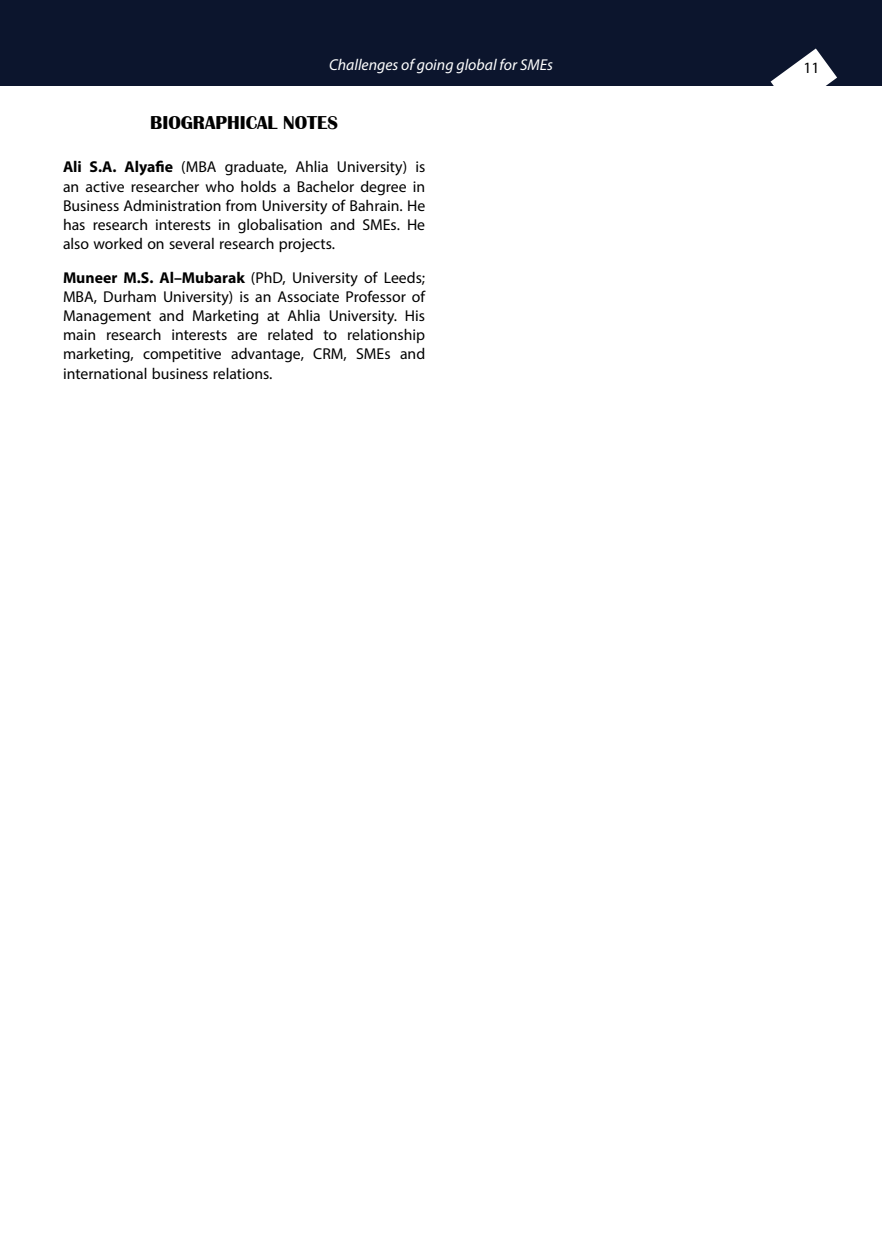
<style>
.page{position:relative;width:882px;height:1260px;background:#fff}
.page>*{position:absolute;margin:0;border:0;box-sizing:border-box;transform-origin:0 0}
.t1{font:700 19.25px "Britannic";color:#000}
.t2{font:15.75px/19.2px "Myriad Pro";color:#000;text-align:justify}
.t3{font:italic 15.75px "Myriad Pro";color:#fff}
.s1{font-weight:700}
</style>
<div class="page">
<div style="left:0;top:0;width:882px;height:85px;background:#0c152d"></div>
<svg style="left:771px;top:49px;width:66px;height:37px"></svg>
<p class="t3" style="left:329px;top:55px;width:225px">Challenges of going global for SMEs</p>
<p class="t2" style="left:803px;top:58px;width:18px">11</p>
<p class="t1" style="left:150px;top:111px;width:189px">BIOGRAPHICAL NOTES</p>
<p class="t2" style="left:63px;top:157px;width:364px"><span class="s1">Ali S.A. Alyafie</span> (MBA graduate, Ahlia University) is an active researcher who holds a Bachelor degree in Business Administration from University of Bahrain. He has research interests in globalisation and SMEs. He also worked on several research projects.</p>
<p class="t2" style="left:63px;top:267px;width:364px"><span class="s1">Muneer M.S. Al–Mubarak</span> (PhD, University of Leeds; MBA, Durham University) is an Associate Professor of Management and Marketing at Ahlia University. His main research interests are related to relationship marketing, competitive advantage, CRM, SMEs and international business relations.</p>
</div>
